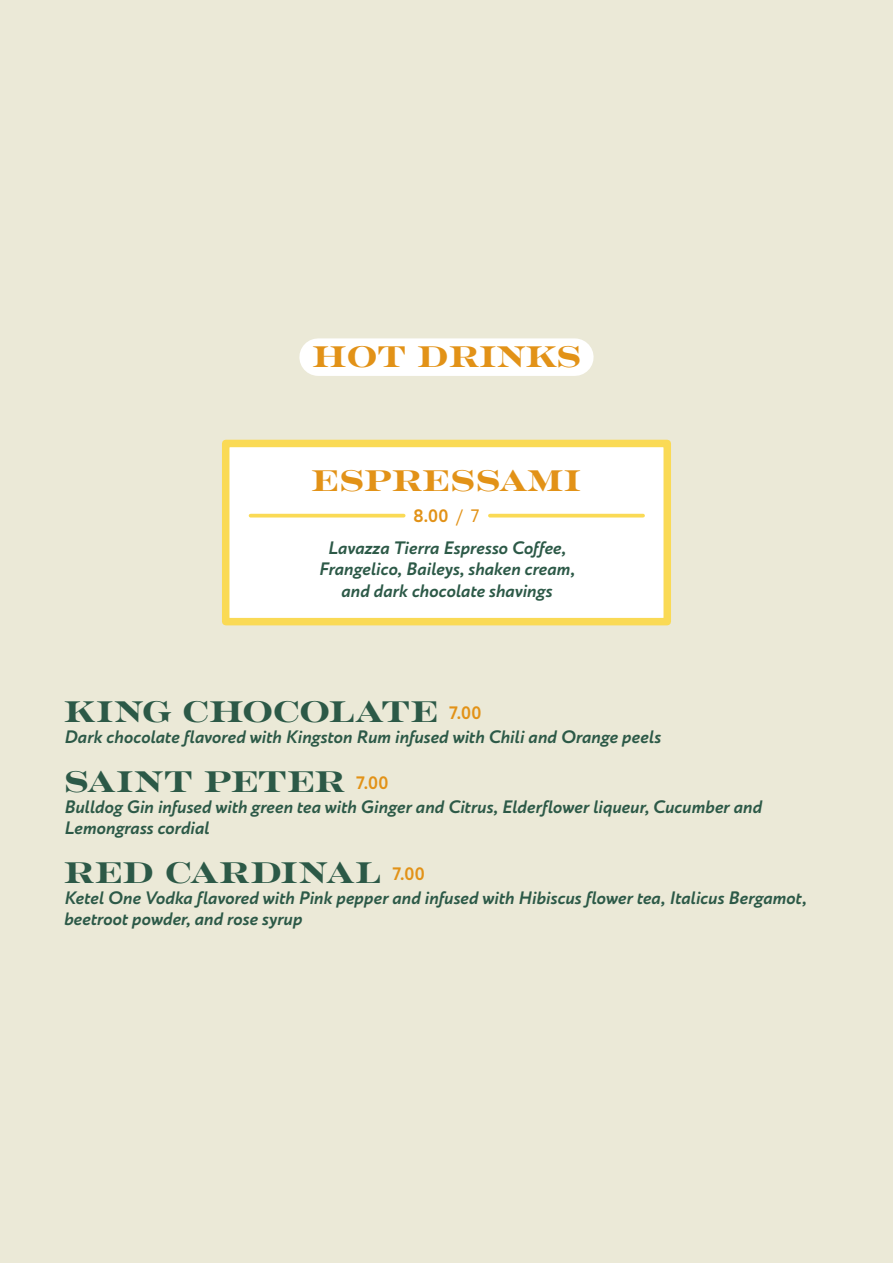
<style>
.page{position:relative;width:893px;height:1263px;background:#ebe9d7}
.page>*{position:absolute;margin:0;border:0;box-sizing:border-box;transform-origin:0 0}
.t1{font:30px "Rosella Solid";letter-spacing:.01em;color:#2c5947}
.t2{font:30px "Rosella Solid";color:#e29217}
.t3{font:italic 700 18px/21px "Circe";letter-spacing:-.005em;color:#2c5947}
.s1{font-style:normal;color:#e29217}
.s2{font-weight:400;font-style:normal;color:#e29217}
.s3{font-family:"Circe";font-weight:700;font-size:18px;color:#e29217}
</style>
<div class="page">
<div style="left:318px;top:338px;width:257px;height:38px;background:#fff"></div>
<div style="left:222px;top:440px;width:449px;height:185px;background:#fff;border:8px solid #fada55"></div>
<hr style="left:251px;top:514px;width:153px;height:3px;background:#fada55">
<hr style="left:490px;top:514px;width:153px;height:3px;background:#fada55">
<h1 class="t2" style="left:312px;top:331px;width:270px">HOT DRINKS</h1>
<h1 class="t2" style="left:311px;top:455px;width:271px">ESPRESSAMI</h1>
<p class="t3" style="left:327px;top:500px;width:240px;line-height:32.2px;text-align:center"><span class="s1">8.00</span> <span class="s2">/ 7<br></span>Lavazza Tierra Espresso Coffee,</p>
<p class="t3" style="left:319px;top:559px;width:257px;line-height:21.6px;text-align:center">Frangelico, Baileys, shaken cream, and dark chocolate shavings</p>
<h1 class="t1" style="left:64px;top:685px;width:419px">KING CHOCOLATE <span class="s3">7.00</span></h1>
<p class="t3" style="left:64px;top:727px;width:599px">Dark chocolate flavored with Kingston Rum infused with Chili and Orange peels</p>
<h1 class="t1" style="left:64px;top:755px;width:326px">SAINT PETER <span class="s3">7.00</span></h1>
<p class="t3" style="left:64px;top:797px;width:699px">Bulldog Gin infused with green tea with Ginger and Citrus, Elderflower liqueur, Cucumber and<br>Lemongrass cordial</p>
<h1 class="t1" style="left:64px;top:846px;width:362px">RED CARDINAL <span class="s3">7.00</span></h1>
<p class="t3" style="left:64px;top:888px;width:744px">Ketel One Vodka flavored with Pink pepper and infused with Hibiscus flower tea, Italicus Bergamot, beetroot powder, and rose syrup</p>
</div>
